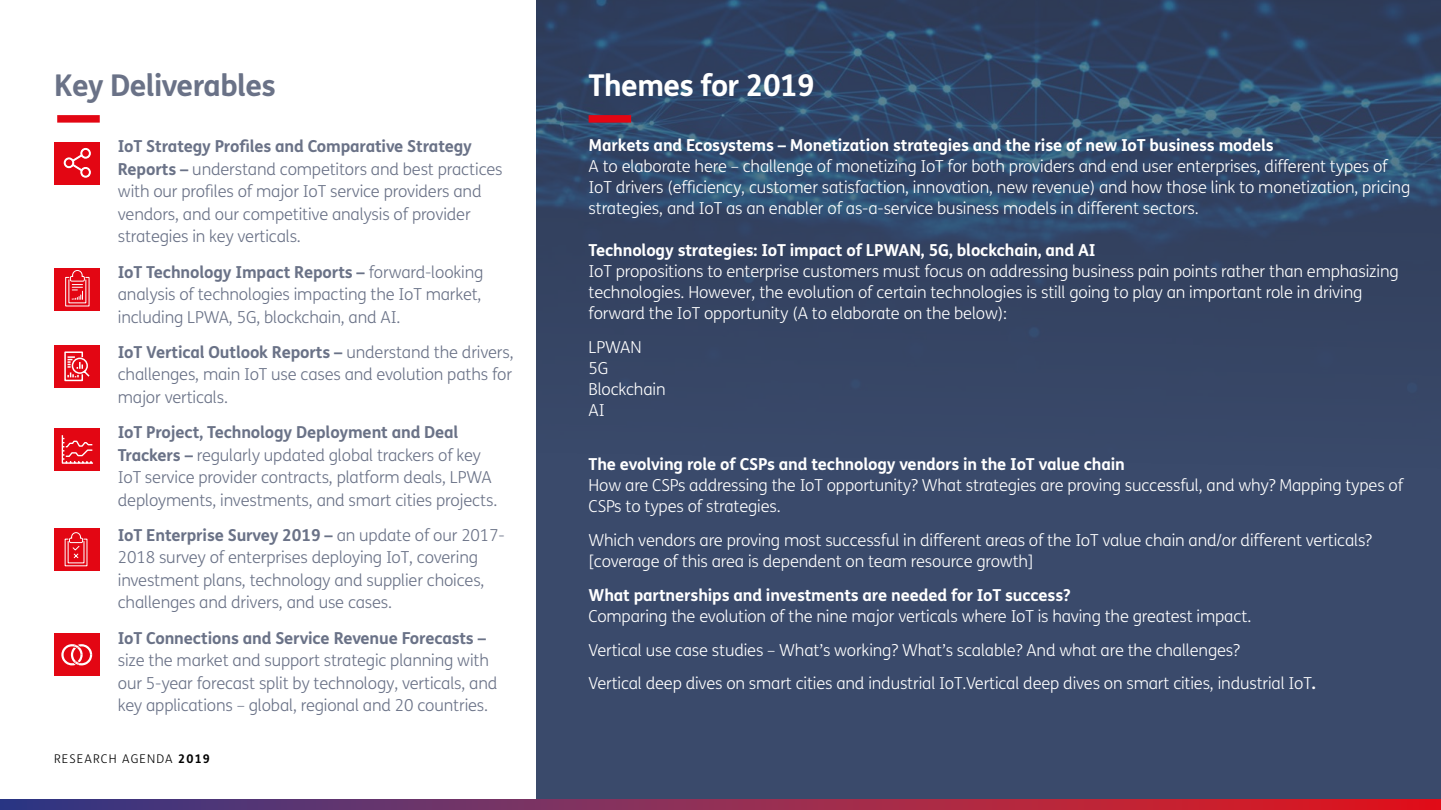
<style>
.page{position:relative;width:1441px;height:810px;background:#fff}
.page>*{position:absolute;margin:0;border:0;box-sizing:border-box;transform-origin:0 0}
.t1{font:700 30px "FS Me";letter-spacing:-.02em;color:#6a7287}
.t2{font:700 30px "FS Me";letter-spacing:-.02em;color:#fff}
.t3{font:300 16.5px/21px "FS Me";letter-spacing:-.01em;color:#fff}
.t4{font:300 16.5px/22.5px "FS Me";letter-spacing:-.01em;color:#6a7287}
.t5{font:700 16.5px "FS Me";letter-spacing:-.01em;color:#fff}
.t6{font:700 16.5px "FS Me";letter-spacing:-.01em;color:#6a7287}
.t7{font:300 12px "FS Me";letter-spacing:.1em;color:#000}
.s1{font-weight:700}
</style>
<div class="page">
<div style="left:536px;top:0;width:904px;height:810px;background:#3a4a6b"></div>
<img style="left:536px;top:0;width:904px;height:297px">
<svg style="left:0;top:800px;width:1440px;height:10px"></svg>
<div style="left:57px;top:115px;width:43px;height:8px;background:#e30613"></div>
<div style="left:588px;top:115px;width:43px;height:8px;background:#e30613"></div>
<div style="left:54px;top:143px;width:46px;height:42px;background:#e30613"></div>
<div style="left:54px;top:268px;width:46px;height:42px;background:#e30613"></div>
<div style="left:54px;top:345px;width:46px;height:43px;background:#e30613"></div>
<div style="left:54px;top:428px;width:46px;height:43px;background:#e30613"></div>
<div style="left:54px;top:528px;width:46px;height:42px;background:#e30613"></div>
<div style="left:54px;top:634px;width:46px;height:42px;background:#e30613"></div>
<svg style="left:63px;top:148px;width:28px;height:30px"></svg>
<svg style="left:64px;top:351px;width:26px;height:31px"></svg>
<svg style="left:61px;top:644px;width:31px;height:21px"></svg>
<svg style="left:65px;top:270px;width:25px;height:37px"></svg>
<svg style="left:61px;top:435px;width:32px;height:29px"></svg>
<svg style="left:64px;top:532px;width:24px;height:35px"></svg>
<h1 class="t1" style="left:54px;top:62px;width:223px">Key Deliverables</h1>
<p class="t4" style="left:118px;top:135px;width:386px"><span class="s1">IoT Strategy Profiles and Comparative Strategy Reports –</span> understand competitors and best practices with our profiles of major IoT service providers and vendors, and our competitive analysis of provider strategies in key verticals.</p>
<p class="t4" style="left:118px;top:260px;width:367px;text-align:justify"><span class="s1">IoT Technology Impact Reports –</span> forward-looking analysis of technologies impacting the IoT market, including LPWA, 5G, blockchain, and AI.</p>
<p class="t4" style="left:118px;top:340px;width:397px;text-align:justify"><span class="s1">IoT Vertical Outlook Reports –</span> understand the drivers, challenges, main IoT use cases and evolution paths for major verticals.</p>
<p class="t4" style="left:118px;top:421px;width:381px"><span class="s1">IoT Project, Technology Deployment and Deal Trackers –</span> regularly updated global trackers of key IoT service provider contracts, platform deals, LPWA deployments, investments, and smart cities projects.</p>
<p class="t4" style="left:118px;top:523px;width:388px"><span class="s1">IoT Enterprise Survey 2019 –</span> an update of our 2017- 2018 survey of enterprises deploying IoT, covering investment plans, technology and supplier choices, challenges and drivers, and use cases.</p>
<p class="t6" style="left:118px;top:625px;width:369px">IoT Connections and Service Revenue Forecasts –</p>
<p class="t4" style="left:118px;top:649px;width:381px">size the market and support strategic planning with our 5-year forecast split by technology, verticals, and key applications – global, regional and 20 countries.</p>
<p class="t7" style="left:54px;top:750px;width:157px">RESEARCH AGENDA <span class="s1">2019</span></p>
<h1 class="t2" style="left:588px;top:62px;width:228px">Themes for 2019</h1>
<p class="t5" style="left:588px;top:132px;width:686px">Markets and Ecosystems – Monetization strategies and the rise of new IoT business models</p>
<p class="t3" style="left:588px;top:155px;width:823px">A to elaborate here – challenge of monetizing IoT for both providers and end user enterprises, different types of<br>IoT drivers (efficiency, customer satisfaction, innovation, new revenue) and how those link to monetization, pricing strategies, and IoT as an enabler of as-a-service business models in different sectors.</p>
<p class="t5" style="left:588px;top:237px;width:508px">Technology strategies: IoT impact of LPWAN, 5G, blockchain, and AI</p>
<p class="t3" style="left:588px;top:260px;width:811px">IoT propositions to enterprise customers must focus on addressing business pain points rather than emphasizing technologies. However, the evolution of certain technologies is still going to play an important role in driving forward the IoT opportunity (A to elaborate on the below):</p>
<p class="t3" style="left:588px;top:336px;width:78px">LPWAN<br>5G<br>Blockchain<br>AI</p>
<p class="t5" style="left:588px;top:452px;width:537px">The evolving role of CSPs and technology vendors in the IoT value chain</p>
<p class="t3" style="left:588px;top:475px;width:816px">How are CSPs addressing the IoT opportunity? What strategies are proving successful, and why? Mapping types of<br>CSPs to types of strategies.</p>
<p class="t3" style="left:588px;top:529px;width:785px">Which vendors are proving most successful in different areas of the IoT value chain and/or different verticals? [coverage of this area is dependent on team resource growth]</p>
<p class="t5" style="left:588px;top:582px;width:483px">What partnerships and investments are needed for IoT success?</p>
<p class="t3" style="left:588px;top:599px;width:728px;line-height:33.8px">Comparing the evolution of the nine major verticals where IoT is having the greatest impact.<br>Vertical use case studies – What’s working? What’s scalable? And what are the challenges?<br>Vertical deep dives on smart cities and industrial IoT.Vertical deep dives on smart cities, industrial IoT<span class="s1">.</span></p>
</div>
